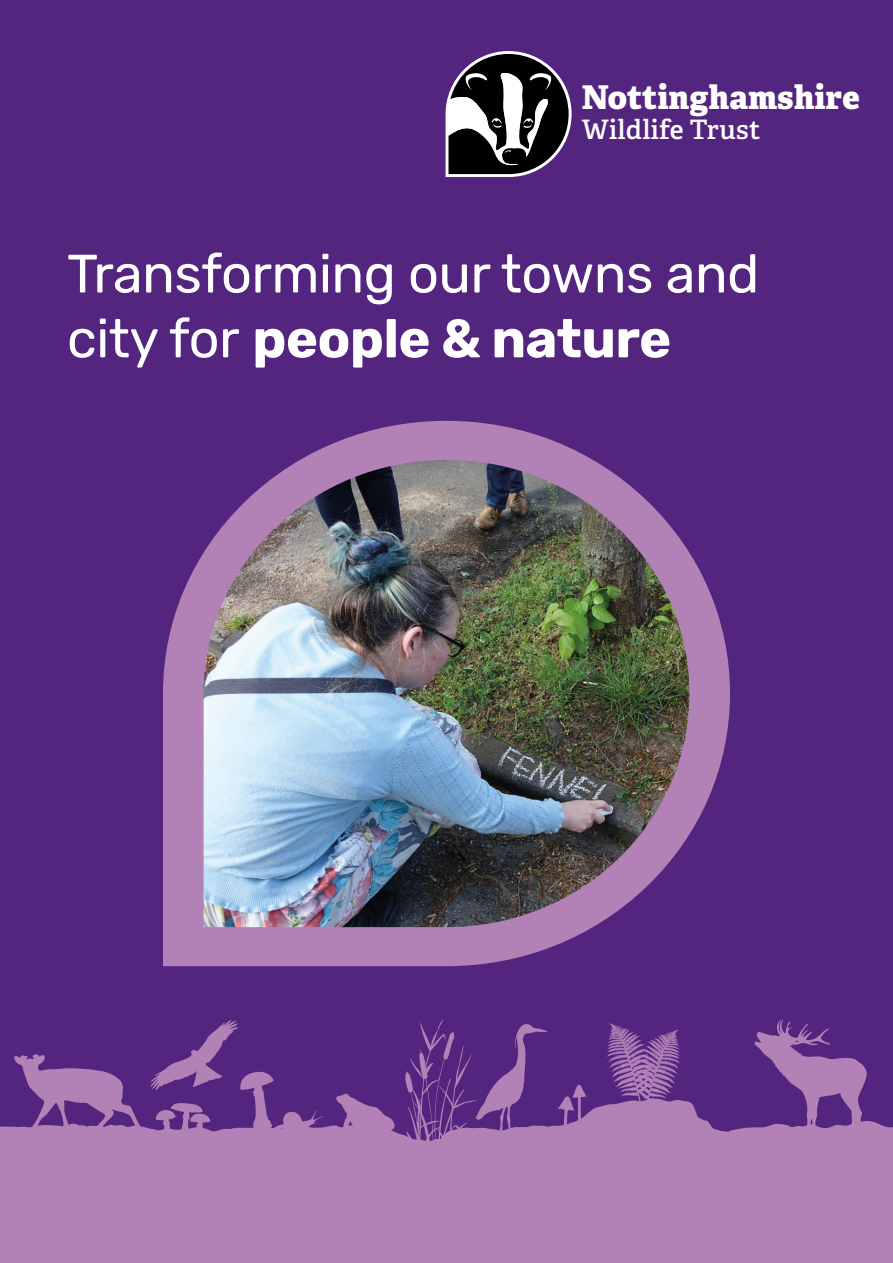
<style>
.page{position:relative;width:893px;height:1263px;background:#54257f}
.page>*{position:absolute;margin:0;border:0;box-sizing:border-box;transform-origin:0 0}
.t1{font:54px/64.8px "Rubik";letter-spacing:-.01em;color:#fff}
.t2{font:800 32.7px "Adelle";letter-spacing:.01em;color:#fff}
.t3{font:600 26.7px "Adelle";letter-spacing:.01em;color:#fff}
.s1{font-weight:700}
</style>
<div class="page">
<svg style="left:446px;top:51px;width:126px;height:126px"></svg>
<svg style="left:0;top:1043px;width:893px;height:131px;fill:#b282b7"></svg>
<svg style="left:14px;top:1053px;width:128px;height:82px"></svg>
<svg style="left:558px;top:1085px;width:29px;height:57px"></svg>
<svg style="left:607px;top:1023px;width:73px;height:90px"></svg>
<svg style="left:755px;top:1020px;width:112px;height:122px"></svg>
<svg style="left:150px;top:1020px;width:173px;height:131px"></svg>
<svg style="left:336px;top:1019px;width:212px;height:155px"></svg>
<svg style="left:163px;top:421px;width:567px;height:545px;fill:#b282b7"></svg>
<img style="left:204px;top:460px;width:485px;height:467px">
<div style="left:0;top:1174px;width:893px;height:89px;background:#b282b7"></div>
<p class="t2" style="left:582px;top:73px;width:280px">Nottinghamshire</p>
<p class="t3" style="left:582px;top:110px;width:180px">Wildlife Trust</p>
<p class="t1" style="left:67px;top:243px;width:694px">Transforming our towns and city for <span class="s1">people &amp; nature</span></p>
</div>
